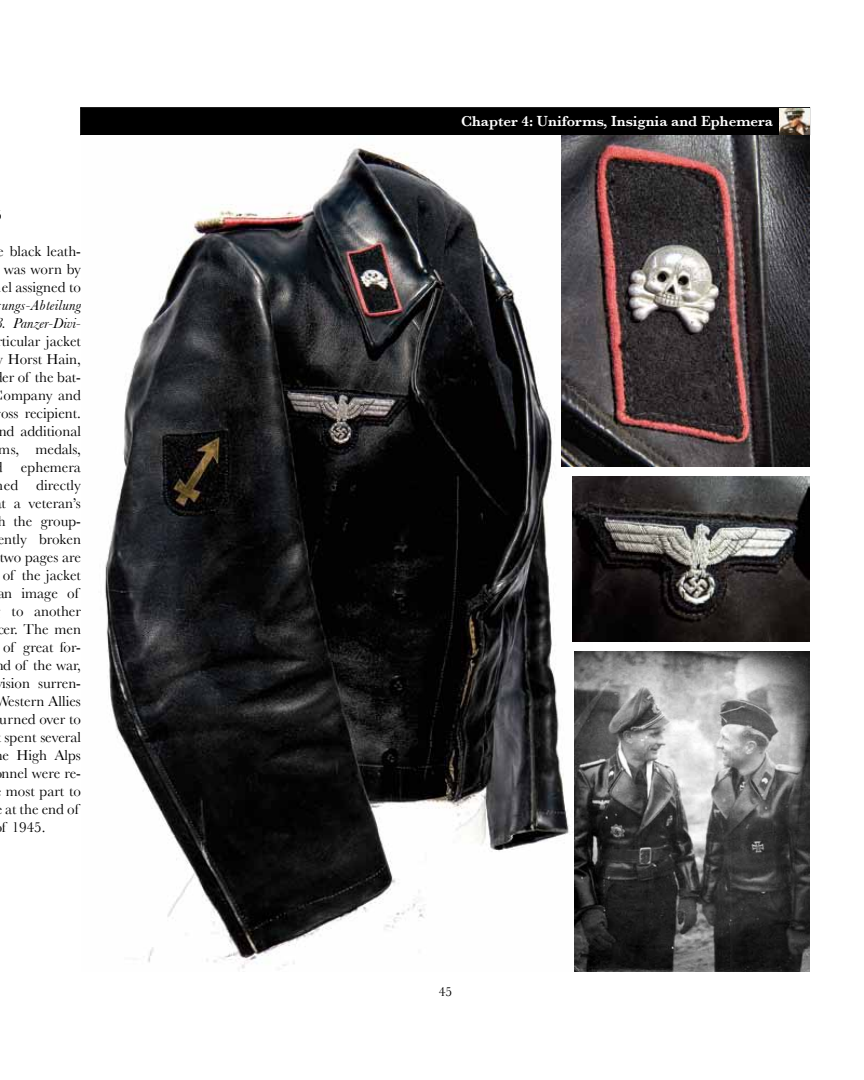
<style>
.page{position:relative;width:864px;height:1080px;background:#fff}
.page>*{position:absolute;margin:0;border:0;box-sizing:border-box;transform-origin:0 0}
.t1{font:15px/18px "Baskerville";color:#000;text-align:justify}
.t2{font:600 15px "Baskerville";color:#fff}
.t3{font:italic 15px/18px "Baskerville";letter-spacing:.015em;color:#000}
.t4{font:13.5px "Baskerville";color:#000}
</style>
<div class="page">
<div style="left:81px;top:108px;width:729px;height:27px;background:#000"></div>
<div style="left:80px;top:107px;width:730px;height:28px;border:1px solid #000"></div>
<img style="left:780px;top:108px;width:30px;height:27px">
<img style="left:105px;top:135px;width:488px;height:837px">
<img style="left:562px;top:135px;width:248px;height:331px">
<img style="left:575px;top:651px;width:235px;height:321px">
<img style="left:572px;top:476px;width:238px;height:165px">
<p class="t1" style="left:-2px;top:242px;width:85px">e black leath&shy;was worn by el assigned to</p>
<p class="t3" style="left:2px;top:296px;width:81px">ungs-Abteilung . Panzer-Divi-</p>
<p class="t1" style="left:2px;top:332px;width:81px">ticular jacket</p>
<p class="t1" style="left:-3px;top:350px;width:86px">y Horst Hain,</p>
<p class="t1" style="left:2px;top:368px;width:80px">er of the bat-</p>
<p class="t1" style="left:4px;top:386px;width:79px">ompany and</p>
<p class="t1" style="left:1px;top:404px;width:81px">oss recipient.</p>
<p class="t1" style="left:-2px;top:422px;width:84px">nd additional</p>
<p class="t1" style="left:-1px;top:440px;width:84px">ms, medals,</p>
<p class="t1" style="left:21px;top:458px;width:62px">ephemera</p>
<p class="t1" style="left:4px;top:476px;width:79px">ed directly</p>
<p class="t1" style="left:1px;top:494px;width:81px">t a veteran’s</p>
<p class="t1" style="left:-3px;top:512px;width:85px">h the group-</p>
<p class="t1" style="left:-2px;top:530px;width:85px">ently broken</p>
<p class="t1" style="left:-1px;top:548px;width:83px">two pages are</p>
<p class="t1" style="left:3px;top:566px;width:80px">of the jacket</p>
<p class="t1" style="left:-3px;top:584px;width:83px">an image of</p>
<p class="t1" style="left:12px;top:602px;width:71px">to another</p>
<p class="t1" style="left:-3px;top:620px;width:85px">cer. The men</p>
<p class="t1" style="left:3px;top:638px;width:79px">of great for-</p>
<p class="t1" style="left:3px;top:656px;width:79px">d of the war,</p>
<p class="t1" style="left:2px;top:674px;width:80px">ision surren-</p>
<p class="t1" style="left:-5px;top:692px;width:87px">Western Allies</p>
<p class="t1" style="left:0;top:710px;width:83px">urned over to</p>
<p class="t1" style="left:5px;top:728px;width:78px">spent several</p>
<p class="t1" style="left:2px;top:746px;width:80px">e High Alps</p>
<p class="t1" style="left:2px;top:764px;width:81px">nnel were re-</p>
<p class="t1" style="left:6px;top:782px;width:77px">most part to</p>
<p class="t1" style="left:5px;top:800px;width:75px">at the end of</p>
<p class="t1" style="left:2px;top:818px;width:45px">f 1945.</p>
<p class="t2" style="left:461px;top:112px;width:313px">Chapter 4: Uniforms, Insignia and Ephemera</p>
<p class="t4" style="left:439px;top:984px;width:15px">45</p>
</div>
